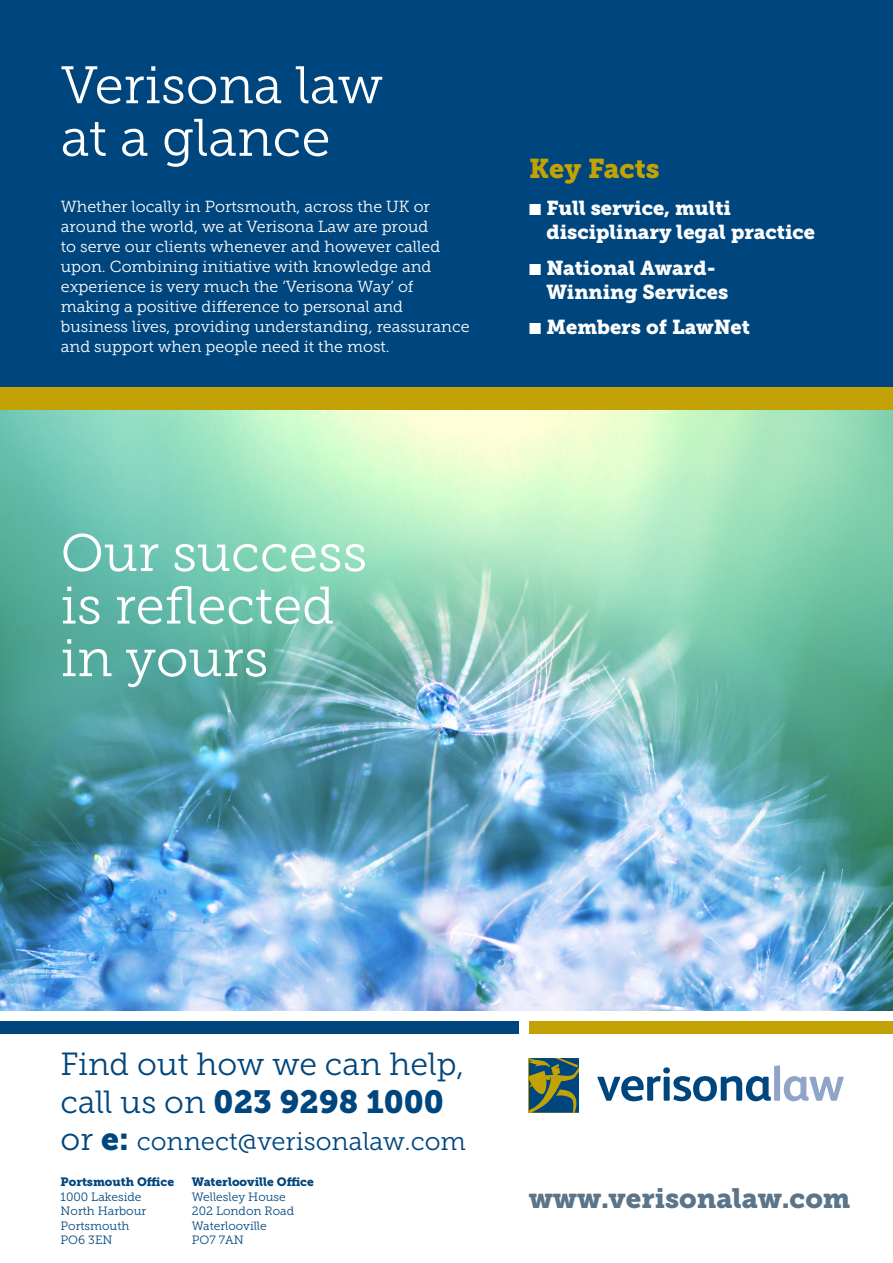
<style>
.page{position:relative;width:893px;height:1263px;background:#fff}
.page>*{position:absolute;margin:0;border:0;box-sizing:border-box;transform-origin:0 0}
.t1{font:52.5px/52.5px "Museo Slab 300";color:#fff}
.t2{font:31.95px/37.2px "Museo Slab 300";color:#00467e}
.t3{font:27.75px "Museo Slab 900";color:#5a7489}
.t4{font:27px "Museo Slab 900";color:#c2a205}
.t5{font:25.5px "Museo Slab 300";color:#00467e}
.t6{font:20.1px/24px "Museo Slab 900";color:#fff}
.t7{font:16.05px/20.1px "Museo Slab 300";color:#fff}
.t8{font:12px/14.4px "Museo Slab 900";color:#00467e}
.t9{font:12px "Museo Slab 300";color:#00467e}
.s1{font-family:"Museo Slab 900"}
.s2{font-size:31.95px}
.s3{font-family:"Museo Slab 900";font-size:31.95px}
.s4{font-family:"Museo Slab 300"}
</style>
<div class="page">
<div style="left:0;top:1021px;width:519px;height:13px;background:#00467e"></div>
<div style="left:530px;top:1021px;width:363px;height:13px;background:#c2a205"></div>
<svg style="left:597px;top:1065px;width:247px;height:36px"></svg>
<svg style="left:529px;top:1058px;width:50px;height:54px;background:#49684f"></svg>
<div style="left:0;top:0;width:893px;height:387px;background:#00467e"></div>
<div style="left:0;top:387px;width:893px;height:34px;background:#c2a205"></div>
<img style="left:0;top:410px;width:893px;height:600px">
<p class="t1" style="left:61px;top:59px;width:323px">Verisona law</p>
<p class="t1" style="left:61px;top:112px;width:271px">at a glance</p>
<p class="t7" style="left:61px;top:196px;width:410px">Whether locally in Portsmouth, across the UK or around the world, we at Verisona Law are proud<br>to serve our clients whenever and however called upon. Combining initiative with knowledge and experience is very much the ‘Verisona Way’ of making a positive difference to personal and business lives, providing understanding, reassurance and support when people need it the most.</p>
<p class="t6" style="left:546px;top:196px;width:270px;text-indent:-17px">■ Full service, multi disciplinary legal practice</p>
<p class="t4" style="left:529px;top:153px;width:132px">Key Facts</p>
<p class="t6" style="left:546px;top:256px;width:183px;text-indent:-17px">■ National Award-<br>Winning Services</p>
<p class="t6" style="left:529px;top:315px;width:222px">■ Members of LawNet</p>
<p class="t1" style="left:61px;top:527px;width:308px">Our success is reflected in yours</p>
<p class="t2" style="left:61px;top:1046px;width:405px">Find out how we can help, call us on <span class="s1">023 9298 1000</span></p>
<p class="t5" style="left:61px;top:1127px;width:407px"><span class="s2">or</span> <span class="s3">e:</span> connect@verisonalaw.com</p>
<p class="t8" style="left:61px;top:1175px;width:115px">Portsmouth Office<br><span class="s4">1000 Lakeside</span></p>
<p class="t9" style="left:61px;top:1204px;width:87px">North Harbour</p>
<p class="t9" style="left:61px;top:1219px;width:70px">Portsmouth</p>
<p class="t9" style="left:61px;top:1233px;width:53px">PO6 3EN</p>
<p class="t8" style="left:192px;top:1175px;width:124px">Waterlooville Office<br><span class="s4">Wellesley House</span></p>
<p class="t9" style="left:192px;top:1204px;width:104px">202 London Road</p>
<p class="t9" style="left:192px;top:1219px;width:77px">Waterlooville</p>
<p class="t9" style="left:192px;top:1233px;width:53px">PO7 7AN</p>
<p class="t3" style="left:529px;top:1182px;width:323px">www.verisonalaw.com</p>
</div>
